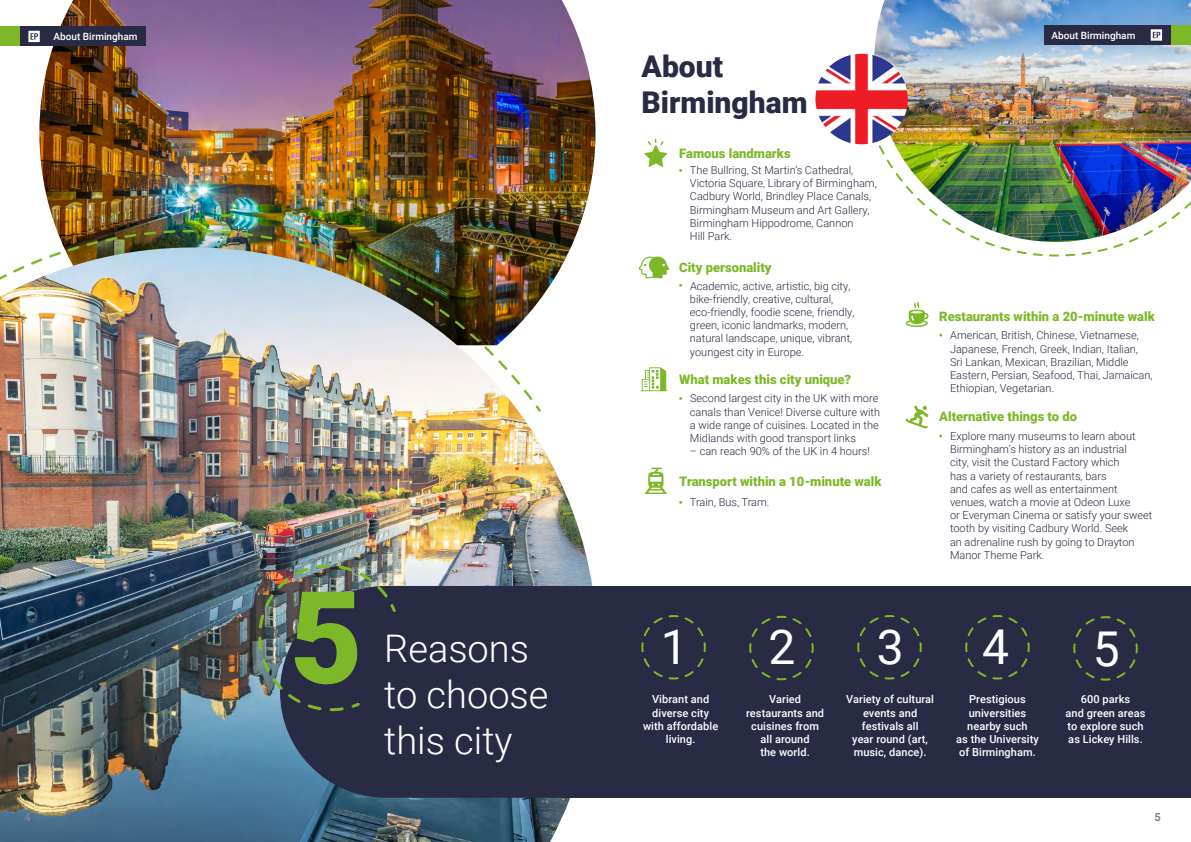
<style>
.page{position:relative;width:1191px;height:842px;background:#fff}
.page>*{position:absolute;margin:0;border:0;box-sizing:border-box;transform-origin:0 0}
.t1{font:48px "Roboto";color:#fff}
.t2{font:300 38px/45.6px "Roboto";color:#fff}
.t3{font:900 30px/36px "Roboto";color:#282b43}
.t4{font:900 13px "Roboto";color:#7db828}
.t5{font:300 11px/13.2px "Roboto";color:#282b43}
.t6{font:500 11px/13.2px "Roboto";letter-spacing:.005em;color:#fff;text-align:center}
.t7{font:700 11px "Roboto";color:#827e8f}
.t8{font:500 10px "Roboto";color:#fff}
</style>
<div class="page">
<img style="left:874px;top:0;width:317px;height:242px">
<img style="left:39px;top:0;width:556px;height:247px">
<div style="left:1044px;top:25px;width:127px;height:20px;background:#282b43"></div>
<div style="left:1171px;top:25px;width:20px;height:20px;background:#7db828"></div>
<img style="left:1096px;top:29px;width:95px;height:223px">
<div style="left:3px;top:27px;width:143px;height:19px;background:#282b43"></div>
<div style="left:0;top:27px;width:19px;height:19px;background:#7db828"></div>
<svg style="left:28px;top:31px;width:12px;height:11px"></svg>
<img style="left:331px;top:247px;width:262px;height:595px">
<div style="left:564px;top:586px;width:627px;height:212px;background:#282b43"></div>
<svg style="left:640px;top:367px;width:27px;height:24px"></svg>
<svg style="left:638px;top:257px;width:31px;height:21px"></svg>
<svg style="left:644px;top:139px;width:23px;height:28px"></svg>
<svg style="left:644px;top:468px;width:23px;height:26px"></svg>
<svg style="left:905px;top:302px;width:23px;height:25px"></svg>
<svg style="left:905px;top:405px;width:23px;height:23px"></svg>
<div style="left:543px;top:586px;width:21px;height:212px;background:#282b43"></div>
<svg style="left:641px;top:615px;width:65px;height:65px"></svg>
<svg style="left:749px;top:615px;width:65px;height:66px"></svg>
<svg style="left:857px;top:615px;width:65px;height:65px"></svg>
<svg style="left:965px;top:615px;width:65px;height:65px"></svg>
<svg style="left:1073px;top:616px;width:65px;height:65px"></svg>
<img style="left:39px;top:182px;width:292px;height:71px">
<img style="left:0;top:253px;width:543px;height:589px">
<img style="left:815px;top:54px;width:93px;height:90px">
<p class="t8" style="left:54px;top:29px;width:85px">About Birmingham</p>
<p class="t7" style="left:24px;top:810px;width:8px">4</p>
<h2 class="t2" style="left:384px;top:625px;width:166px">Reasons to choose this city</h2>
<h3 class="t3" style="left:641px;top:47px;width:167px">About<br>Birmingham</h3>
<p class="t4" style="left:679px;top:144px;width:113px">Famous landmarks</p>
<p class="t5" style="left:690px;top:163px;width:188px">The Bullring, St Martin’s Cathedral,<br>Victoria Square, Library of Birmingham,<br>Cadbury World, Brindley Place Canals,<br>Birmingham Museum and Art Gallery,<br>Birmingham Hippodrome, Cannon<br>Hill Park.</p>
<p class="t4" style="left:679px;top:258px;width:94px">City personality</p>
<p class="t5" style="left:690px;top:279px;width:166px">Academic, active, artistic, big city, bike-friendly, creative, cultural, eco-friendly, foodie scene, friendly, green, iconic landmarks, modern, natural landscape, unique, vibrant, youngest city in Europe.</p>
<p class="t4" style="left:679px;top:371px;width:173px">What makes this city unique?</p>
<p class="t5" style="left:690px;top:391px;width:192px">Second largest city in the UK with more canals than Venice! Diverse culture with a wide range of cuisines. Located in the Midlands with good transport links</p>
<p class="t5" style="left:690px;top:444px;width:181px">– can reach 90% of the UK in 4 hours!</p>
<p class="t4" style="left:679px;top:473px;width:204px">Transport within a 10-minute walk</p>
<p class="t5" style="left:690px;top:495px;width:81px">Train, Bus, Tram.</p>
<p class="t8" style="left:1051px;top:29px;width:85px">About Birmingham</p>
<p class="t4" style="left:939px;top:307px;width:217px">Restaurants within a 20-minute walk</p>
<p class="t5" style="left:950px;top:328px;width:204px">American, British, Chinese, Vietnamese, Japanese, French, Greek, Indian, Italian, Sri Lankan, Mexican, Brazilian, Middle Eastern, Persian, Seafood, Thai, Jamaican, Ethiopian, Vegetarian.</p>
<p class="t4" style="left:939px;top:407px;width:139px">Alternative things to do</p>
<p class="t5" style="left:950px;top:429px;width:204px">Explore many museums to learn about Birmingham’s history as an industrial<br>city, visit the Custard Factory which<br>has a variety of restaurants, bars<br>and cafes as well as entertainment venues, watch a movie at Odeon Luxe<br>or Everyman Cinema or satisfy your sweet tooth by visiting Cadbury World. Seek<br>an adrenaline rush by going to Drayton Manor Theme Park.</p>
<h1 class="t1" style="left:661px;top:613px;width:28px">1</h1>
<h1 class="t1" style="left:768px;top:613px;width:28px">2</h1>
<h1 class="t1" style="left:877px;top:613px;width:28px">3</h1>
<h1 class="t1" style="left:982px;top:613px;width:28px">4</h1>
<h1 class="t1" style="left:1092px;top:615px;width:28px">5</h1>
<p class="t6" style="left:643px;top:692px;width:77px">Vibrant and diverse city with affordable living.</p>
<p class="t6" style="left:746px;top:692px;width:80px">Varied restaurants and cuisines from all around<br>the world.</p>
<p class="t6" style="left:846px;top:692px;width:89px">Variety of cultural events and festivals all<br>year round (art, music, dance).</p>
<p class="t6" style="left:956px;top:692px;width:84px">Prestigious universities nearby such<br>as the University of Birmingham.</p>
<p class="t6" style="left:1065px;top:692px;width:81px">600 parks<br>and green areas to explore such as Lickey Hills.</p>
<p class="t7" style="left:1154px;top:810px;width:8px">5</p>
</div>
